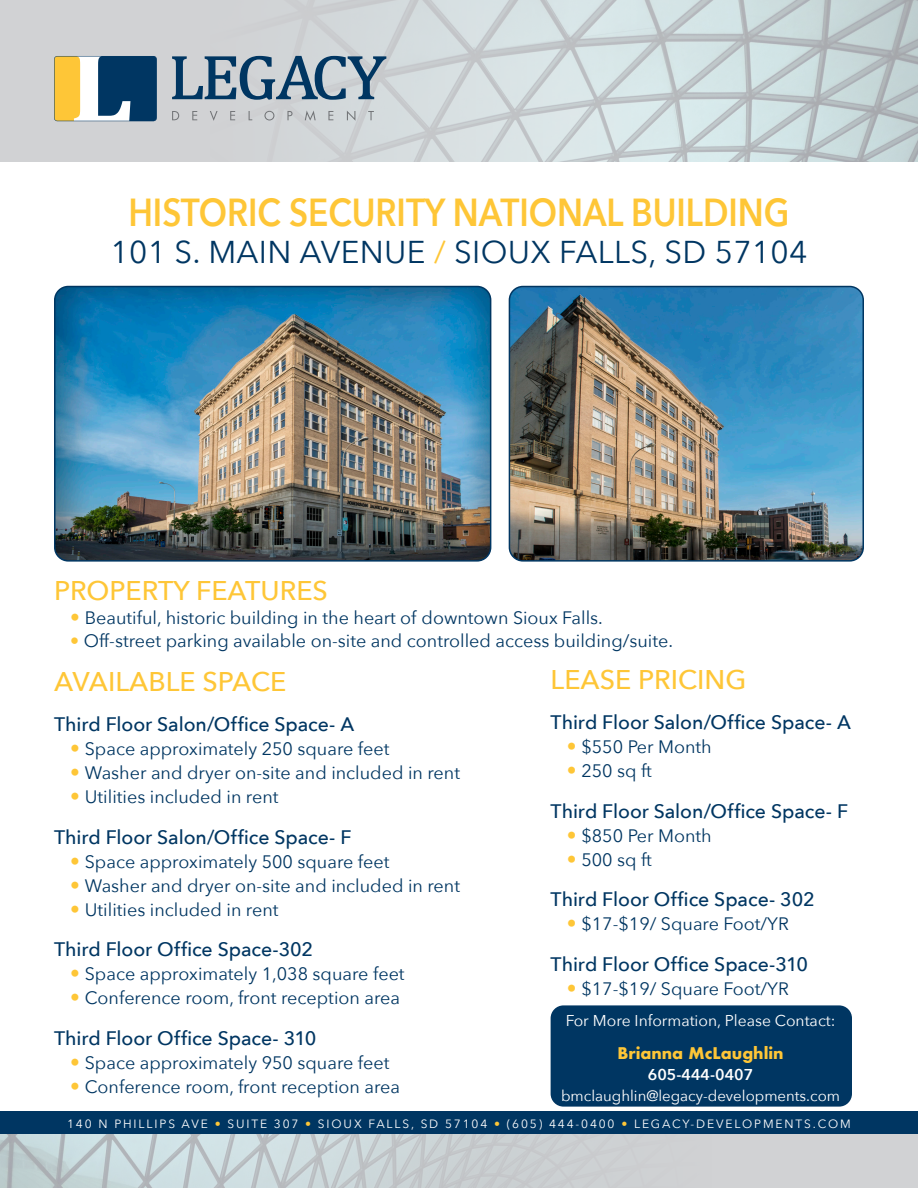
<style>
.page{position:relative;width:918px;height:1188px;background:#d1d2d4}
.page>*{position:absolute;margin:0;border:0;box-sizing:border-box;transform-origin:0 0}
.t1{font:600 39px "Avenir Next";color:#fec637;scale:.85 1}
.t2{font:31.5px "Avenir Next";letter-spacing:.01em;color:#003662}
.t3{font:500 27px "Avenir Next";color:#fec637}
.List_Paragraph{font:500 19.5px "Avenir Next";letter-spacing:-.005em;color:#003662}
.List_Paragraph-2{font:18px "Avenir Next";color:#003662}
.t4{font:15.6px "Avenir Next";color:#fff}
.t5{font:700 15.6px "Futura";color:#fec637}
.t6{font:600 15.6px "Avenir Next";color:#fff}
.t7{font:15px "Avenir Next";color:#fff}
.t8{font:12px "Avenir Next";letter-spacing:.155em;color:#fff}
.s1{color:#fec637}
.s2{font-size:19.5px;color:#fec637}
</style>
<div class="page">
<img style="left:230px;top:0;width:688px;height:162px">
<img style="left:0;top:1134px;width:559px;height:54px">
<div style="left:0;top:162px;width:918px;height:972px;background:#fff"></div>
<div style="left:0;top:1111px;width:918px;height:23px;background:#003662"></div>
<svg style="left:172px;top:111px;width:7px;height:9px"></svg>
<svg style="left:192px;top:111px;width:5px;height:9px"></svg>
<svg style="left:210px;top:111px;width:8px;height:10px"></svg>
<svg style="left:230px;top:111px;width:5px;height:9px"></svg>
<svg style="left:249px;top:111px;width:3px;height:9px"></svg>
<svg style="left:264px;top:111px;width:10px;height:9px"></svg>
<svg style="left:287px;top:111px;width:6px;height:9px"></svg>
<svg style="left:305px;top:110px;width:11px;height:11px"></svg>
<svg style="left:328px;top:111px;width:5px;height:9px"></svg>
<svg style="left:347px;top:111px;width:8px;height:10px"></svg>
<svg style="left:368px;top:111px;width:6px;height:9px"></svg>
<svg style="left:172px;top:56px;width:214px;height:44px"></svg>
<svg style="left:54px;top:56px;width:103px;height:65px;background:#76857a"></svg>
<img style="left:509px;top:287px;width:353px;height:272px">
<div style="left:509px;top:286px;width:355px;height:276px;border:2px solid #003662;border-radius:14px"></div>
<img style="left:56px;top:287px;width:435px;height:272px">
<div style="left:54px;top:286px;width:437px;height:276px;border:2px solid #003662;border-radius:14px"></div>
<div style="left:551px;top:1005px;width:301px;height:102px;background:#003662;border-radius:13px"></div>
<p class="t1" style="left:128px;top:179px;width:780px">HISTORIC SECURITY NATIONAL BUILDING</p>
<p class="t2" style="left:111px;top:225px;width:698px">101 S. MAIN AVENUE <span class="s1">/</span> SIOUX FALLS, SD 57104</p>
<p class="t3" style="left:54px;top:568px;width:275px">PROPERTY FEATURES</p>
<p class="List_Paragraph-2" style="left:70px;top:603px;width:534px"><span class="s2">•</span> Beautiful, historic building in the heart of downtown Sioux Falls.</p>
<p class="List_Paragraph-2" style="left:70px;top:625px;width:604px"><span class="s1">•</span> Off-street parking available on-site and controlled access building/suite.</p>
<p class="t3" style="left:54px;top:658px;width:234px">AVAILABLE SPACE</p>
<p class="List_Paragraph" style="left:54px;top:708px;width:302px">Third Floor Salon/Office Space- A</p>
<p class="List_Paragraph-2" style="left:70px;top:734px;width:321px"><span class="s2">•</span> Space approximately 250 square feet</p>
<p class="List_Paragraph-2" style="left:70px;top:758px;width:391px"><span class="s2">•</span> Washer and dryer on-site and included in rent</p>
<p class="List_Paragraph-2" style="left:70px;top:782px;width:210px"><span class="s2">•</span> Utilities included in rent</p>
<p class="List_Paragraph" style="left:54px;top:820px;width:299px">Third Floor Salon/Office Space- F</p>
<p class="List_Paragraph-2" style="left:70px;top:846px;width:321px"><span class="s2">•</span> Space approximately 500 square feet</p>
<p class="List_Paragraph-2" style="left:70px;top:870px;width:391px"><span class="s2">•</span> Washer and dryer on-site and included in rent</p>
<p class="List_Paragraph-2" style="left:70px;top:894px;width:210px"><span class="s2">•</span> Utilities included in rent</p>
<p class="List_Paragraph" style="left:54px;top:933px;width:261px">Third Floor Office Space-302</p>
<p class="List_Paragraph-2" style="left:70px;top:959px;width:336px"><span class="s2">•</span> Space approximately 1,038 square feet</p>
<p class="List_Paragraph-2" style="left:70px;top:983px;width:331px"><span class="s2">•</span> Conference room, front reception area</p>
<p class="List_Paragraph" style="left:54px;top:1021px;width:264px">Third Floor Office Space- 310</p>
<p class="List_Paragraph-2" style="left:70px;top:1047px;width:321px"><span class="s2">•</span> Space approximately 950 square feet</p>
<p class="List_Paragraph-2" style="left:70px;top:1071px;width:331px"><span class="s2">•</span> Conference room, front reception area</p>
<p class="t3" style="left:551px;top:656px;width:197px">LEASE PRICING</p>
<p class="List_Paragraph" style="left:551px;top:706px;width:302px">Third Floor Salon/Office Space- A</p>
<p class="List_Paragraph-2" style="left:567px;top:732px;width:146px"><span class="s2">•</span> $550 Per Month</p>
<p class="List_Paragraph-2" style="left:567px;top:756px;width:87px"><span class="s2">•</span> 250 sq ft</p>
<p class="List_Paragraph" style="left:551px;top:794px;width:299px">Third Floor Salon/Office Space- F</p>
<p class="List_Paragraph-2" style="left:567px;top:820px;width:146px"><span class="s2">•</span> $850 Per Month</p>
<p class="List_Paragraph-2" style="left:567px;top:844px;width:87px"><span class="s2">•</span> 500 sq ft</p>
<p class="List_Paragraph" style="left:551px;top:883px;width:266px">Third Floor Office Space- 302</p>
<p class="List_Paragraph-2" style="left:567px;top:909px;width:224px"><span class="s2">•</span> $17-$19/ Square Foot/YR</p>
<p class="List_Paragraph" style="left:551px;top:947px;width:259px">Third Floor Office Space-310</p>
<p class="List_Paragraph-2" style="left:567px;top:973px;width:224px"><span class="s2">•</span> $17-$19/ Square Foot/YR</p>
<p class="t4" style="left:566px;top:1008px;width:271px">For More Information, Please Contact:</p>
<p class="t5" style="left:618px;top:1041px;width:168px">Brianna McLaughlin</p>
<p class="t6" style="left:648px;top:1061px;width:107px">605-444-0407</p>
<p class="t7" style="left:561px;top:1083px;width:281px">bmclaughlin@legacy-developments.com</p>
<p class="t8" style="left:67px;top:1114px;width:785px">140 N PHILLIPS AVE <span class="s1">•</span> SUITE 307 <span class="s1">•</span> SIOUX FALLS, SD 57104 <span class="s1">•</span> (605) 444-0400 <span class="s1">•</span> LEGACY-DEVELOPMENTS.COM</p>
</div>
